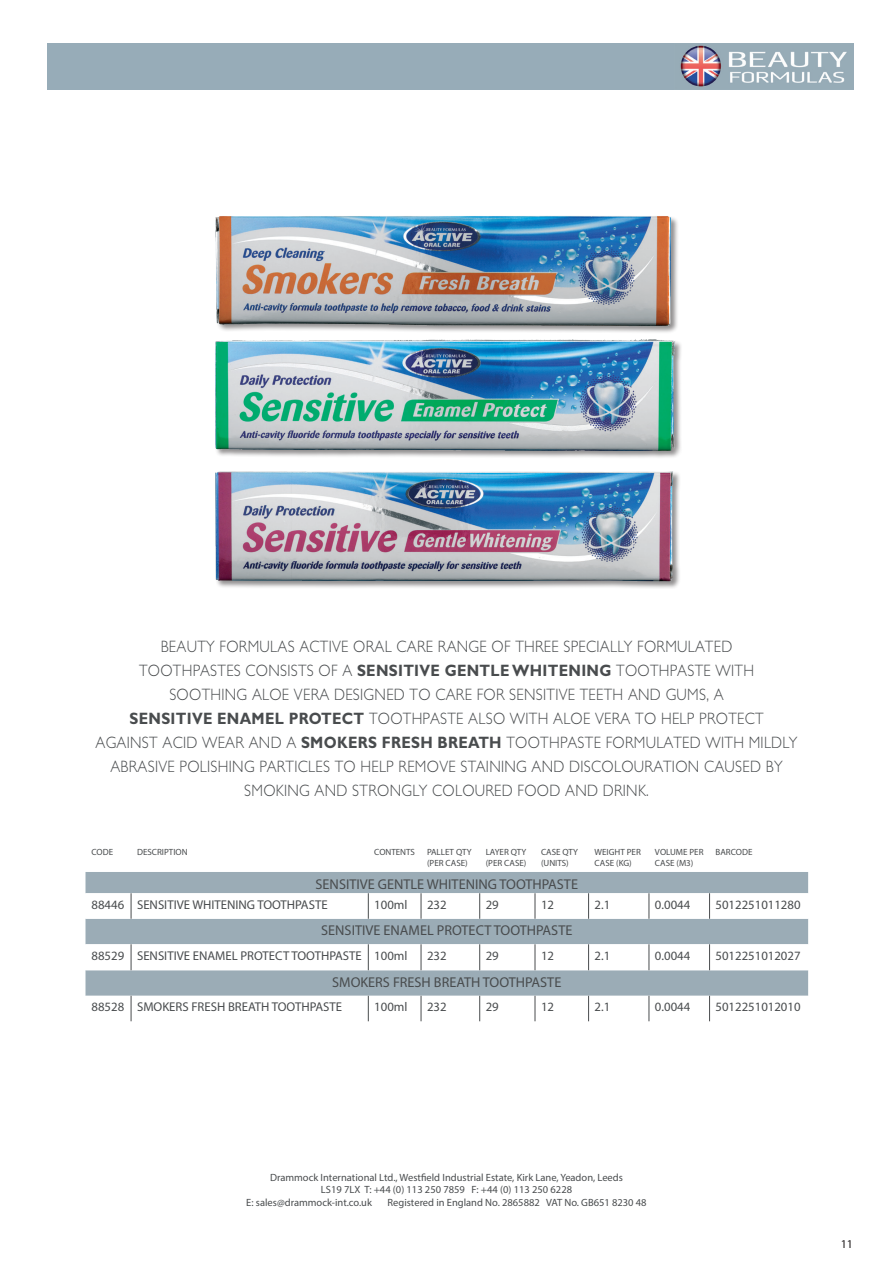
<style>
.page{position:relative;width:893px;height:1263px;background:#fff}
.page>*{position:absolute;margin:0;border:0;box-sizing:border-box;transform-origin:0 0}
.t1{font:300 16.5px/24px "M Gill Sans";letter-spacing:.02em;color:#494c4e;text-align:center;scale:.9 1}
.t2{font:14.25px "Myriad Pro";color:#494c4e}
.t3{font:12.75px "Myriad Pro";color:#494c4e}
.t4{font:12px "Myriad Pro";color:#231f20}
.t5{font:10.5px "Myriad Pro";color:#494c4e}
.t6{font:9px/10.8px "Myriad Pro";color:#494c4e}
.s1{font-family:"Gill Sans";font-weight:700}
</style>
<div class="page">
<img style="left:215px;top:216px;width:466px;height:372px">
<div style="left:48px;top:43px;width:806px;height:47px;background:#97acb8"></div>
<div style="left:86px;top:872px;width:722px;height:21px;background:#9bacb6"></div>
<svg style="left:86px;top:893px;width:722px;height:128px"></svg>
<svg style="left:131px;top:893px;width:1px;height:26px"></svg>
<svg style="left:368px;top:893px;width:1px;height:26px"></svg>
<svg style="left:421px;top:893px;width:1px;height:26px"></svg>
<svg style="left:479px;top:893px;width:1px;height:26px"></svg>
<svg style="left:535px;top:893px;width:1px;height:26px"></svg>
<svg style="left:588px;top:893px;width:1px;height:26px"></svg>
<svg style="left:649px;top:893px;width:1px;height:26px"></svg>
<svg style="left:709px;top:893px;width:1px;height:26px"></svg>
<svg style="left:131px;top:944px;width:1px;height:26px"></svg>
<svg style="left:368px;top:944px;width:1px;height:26px"></svg>
<svg style="left:421px;top:944px;width:1px;height:26px"></svg>
<svg style="left:479px;top:944px;width:1px;height:26px"></svg>
<svg style="left:535px;top:944px;width:1px;height:26px"></svg>
<svg style="left:588px;top:944px;width:1px;height:26px"></svg>
<svg style="left:649px;top:944px;width:1px;height:26px"></svg>
<svg style="left:709px;top:944px;width:1px;height:26px"></svg>
<svg style="left:131px;top:996px;width:1px;height:25px"></svg>
<svg style="left:368px;top:996px;width:1px;height:25px"></svg>
<svg style="left:421px;top:996px;width:1px;height:25px"></svg>
<svg style="left:479px;top:996px;width:1px;height:25px"></svg>
<svg style="left:535px;top:996px;width:1px;height:25px"></svg>
<svg style="left:588px;top:996px;width:1px;height:25px"></svg>
<svg style="left:649px;top:996px;width:1px;height:25px"></svg>
<svg style="left:709px;top:996px;width:1px;height:25px"></svg>
<img style="left:680px;top:45px;width:167px;height:42px">
<p class="t1" style="left:95px;top:634px;width:782px">BEAUTY FORMULAS ACTIVE ORAL CARE RANGE OF THREE SPECIALLY FORMULATED<br>TOOTHPASTES CONSISTS OF A <span class="s1">SENSITIVE GENTLE WHITENING</span> TOOTHPASTE WITH<br>SOOTHING ALOE VERA DESIGNED TO CARE FOR SENSITIVE TEETH AND GUMS, A<br><span class="s1">SENSITIVE ENAMEL PROTECT</span> TOOTHPASTE ALSO WITH ALOE VERA TO HELP PROTECT<br>AGAINST ACID WEAR AND A <span class="s1">SMOKERS FRESH BREATH</span> TOOTHPASTE FORMULATED WITH MILDLY ABRASIVE POLISHING PARTICLES TO HELP REMOVE STAINING AND DISCOLOURATION CAUSED BY SMOKING AND STRONGLY COLOURED FOOD AND DRINK.</p>
<p class="t6" style="left:92px;top:847px;width:23px">CODE</p>
<p class="t6" style="left:137px;top:847px;width:52px">DESCRIPTION</p>
<p class="t6" style="left:374px;top:847px;width:42px">CONTENTS</p>
<p class="t6" style="left:427px;top:847px;width:46px">PALLET QTY (PER CASE)</p>
<p class="t6" style="left:486px;top:847px;width:42px">LAYER QTY (PER CASE)</p>
<p class="t6" style="left:541px;top:847px;width:39px">CASE QTY (UNITS)</p>
<p class="t6" style="left:595px;top:847px;width:48px">WEIGHT PER<br>CASE (KG)</p>
<p class="t6" style="left:655px;top:847px;width:50px">VOLUME PER<br>CASE (M3)</p>
<p class="t6" style="left:716px;top:847px;width:38px">BARCODE</p>
<p class="t2" style="left:316px;top:875px;width:264px">SENSITIVE GENTLE WHITENING TOOTHPASTE</p>
<p class="t3" style="left:92px;top:897px;width:238px">88446 SENSITIVE WHITENING TOOTHPASTE</p>
<p class="t3" style="left:374px;top:897px;width:35px">100ml</p>
<p class="t3" style="left:427px;top:897px;width:21px">232</p>
<p class="t3" style="left:486px;top:897px;width:15px">29</p>
<p class="t3" style="left:541px;top:897px;width:15px">12</p>
<p class="t3" style="left:595px;top:897px;width:17px">2.1</p>
<p class="t3" style="left:655px;top:897px;width:37px">0.0044</p>
<p class="t3" style="left:716px;top:897px;width:87px">5012251011280</p>
<p class="t2" style="left:321px;top:922px;width:253px">SENSITIVE ENAMEL PROTECT TOOTHPASTE</p>
<p class="t3" style="left:92px;top:948px;width:318px">88529 SENSITIVE ENAMEL PROTECT TOOTHPASTE 100ml</p>
<p class="t3" style="left:427px;top:948px;width:21px">232</p>
<p class="t3" style="left:486px;top:948px;width:15px">29</p>
<p class="t3" style="left:541px;top:948px;width:15px">12</p>
<p class="t3" style="left:595px;top:948px;width:17px">2.1</p>
<p class="t3" style="left:655px;top:948px;width:37px">0.0044</p>
<p class="t3" style="left:716px;top:948px;width:87px">5012251012027</p>
<p class="t2" style="left:332px;top:973px;width:231px">SMOKERS FRESH BREATH TOOTHPASTE</p>
<p class="t3" style="left:92px;top:999px;width:252px">88528 SMOKERS FRESH BREATH TOOTHPASTE</p>
<p class="t3" style="left:374px;top:999px;width:35px">100ml</p>
<p class="t3" style="left:427px;top:999px;width:21px">232</p>
<p class="t3" style="left:486px;top:999px;width:15px">29</p>
<p class="t3" style="left:541px;top:999px;width:15px">12</p>
<p class="t3" style="left:595px;top:999px;width:17px">2.1</p>
<p class="t3" style="left:655px;top:999px;width:37px">0.0044</p>
<p class="t3" style="left:716px;top:999px;width:87px">5012251012010</p>
<p class="t5" style="left:270px;top:1171px;width:354px">Drammock International Ltd., Westfield Industrial Estate, Kirk Lane, Yeadon, Leeds</p>
<p class="t5" style="left:321px;top:1183px;width:253px">LS19 7LX T: +44 (0) 113 250 7859 F: +44 (0) 113 250 6228</p>
<p class="t5" style="left:246px;top:1196px;width:127px">E: sales@drammock-int.co.uk</p>
<p class="t5" style="left:388px;top:1196px;width:261px">Registered in England No. 2865882 VAT No. GB651 8230 48</p>
<p class="t4" style="left:841px;top:1236px;width:14px">11</p>
</div>
